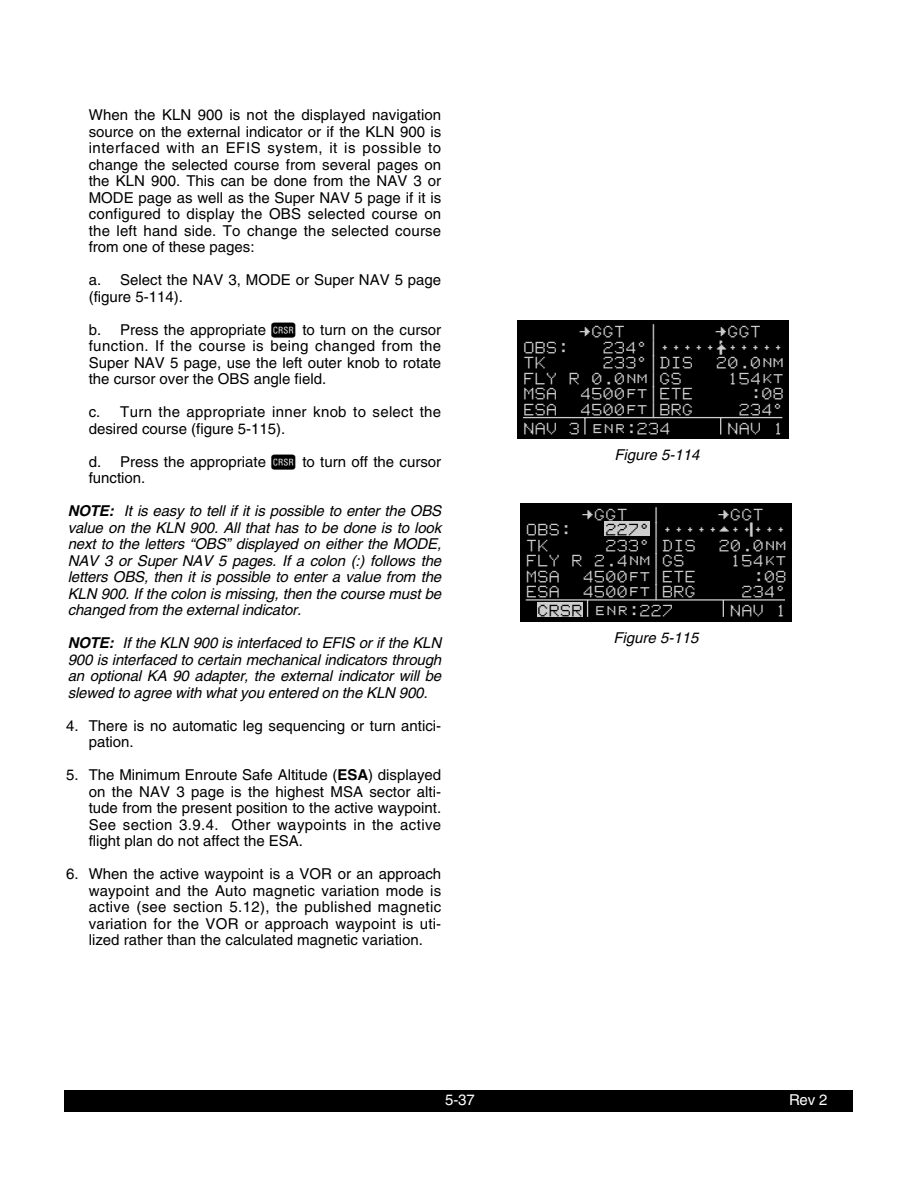
<style>
.page{position:relative;width:918px;height:1188px;background:#fff}
.page>*{position:absolute;margin:0;border:0;box-sizing:border-box;transform-origin:0 0}
.t1{font:15.45px "KLN88 Mac Font";color:#cdcdcd}
.t2{font:15px/16.5px "Helvetica";color:#000;text-align:justify}
.t3{font:italic 15px/16.5px "Helvetica";letter-spacing:-.01em;color:#000;text-align:justify}
.t4{font:15px/16.5px "Helvetica";letter-spacing:.02em;color:#000}
.t5{font:15px "Helvetica";color:#fff}
.s1{font-family:"KLN900 But"}
.s2{font-weight:700}
.s3{color:#000}
</style>
<div class="page">
<div style="left:65px;top:1091px;width:788px;height:21px;background:#000"></div>
<div style="left:518px;top:321px;width:271px;height:118px;background:#000"></div>
<hr style="left:523px;top:417px;width:259px;height:1px;background:#cdcdcd">
<svg style="left:584px;top:418px;width:2px;height:17px"></svg>
<svg style="left:720px;top:418px;width:1px;height:17px"></svg>
<div style="left:520px;top:503px;width:271px;height:118px;background:#000"></div>
<hr style="left:526px;top:599px;width:259px;height:2px;background:#cdcdcd">
<svg style="left:587px;top:601px;width:1px;height:16px"></svg>
<svg style="left:723px;top:601px;width:1px;height:16px"></svg>
<div style="left:537px;top:602px;width:45px;height:15px;background:#cdcdcd"></div>
<div style="left:605px;top:521px;width:45px;height:14px;background:#cdcdcd"></div>
<p class="t2" style="left:89px;top:108px;width:354px">When the KLN 900 is not the displayed navigation source on the external indicator or if the KLN 900 is interfaced with an EFIS system, it is possible to change the selected course from several pages on the KLN 900. This can be done from the NAV 3 or MODE page as well as the Super NAV 5 page if it is configured to display the OBS selected course on the left hand side. To change the selected course from one of these pages:</p>
<p class="t2" style="left:89px;top:273px;width:354px">a. Select the NAV 3, MODE or Super NAV 5 page (figure 5-114).</p>
<p class="t2" style="left:89px;top:323px;width:354px">b. Press the appropriate <span class="s1">C</span> to turn on the cursor function. If the course is being changed from the Super NAV 5 page, use the left outer knob to rotate the cursor over the OBS angle field.</p>
<p class="t4" style="left:89px;top:405px;width:354px">c. Turn the appropriate inner knob to select the desired course (figure 5-115).</p>
<p class="t2" style="left:89px;top:455px;width:354px">d. Press the appropriate <span class="s1">C</span> to turn off the cursor function.</p>
<p class="t3" style="left:68px;top:504px;width:375px"><span class="s2">NOTE:</span> It is easy to tell if it is possible to enter the OBS value on the KLN 900. All that has to be done is to look next to the letters “OBS” displayed on either the MODE, NAV 3 or Super NAV 5 pages. If a colon (:) follows the letters OBS, then it is possible to enter a value from the KLN 900. If the colon is missing, then the course must be changed from the external indicator.</p>
<p class="t3" style="left:68px;top:636px;width:375px"><span class="s2">NOTE:</span> If the KLN 900 is interfaced to EFIS or if the KLN 900 is interfaced to certain mechanical indicators through an optional KA 90 adapter, the external indicator will be slewed to agree with what you entered on the KLN 900.</p>
<p class="t2" style="left:89px;top:719px;width:354px;text-indent:-22px">4. There is no automatic leg sequencing or turn antici&shy;pation.</p>
<p class="t2" style="left:89px;top:768px;width:354px;text-indent:-22px">5. The Minimum Enroute Safe Altitude (<span class="s2">ESA</span>) displayed on the NAV 3 page is the highest MSA sector alti&shy;tude from the present position to the active waypoint.<br>See section 3.9.4. Other waypoints in the active flight plan do not affect the ESA.</p>
<p class="t2" style="left:89px;top:867px;width:354px;text-indent:-22px">6. When the active waypoint is a VOR or an approach waypoint and the Auto magnetic variation mode is active (see section 5.12), the published magnetic variation for the VOR or approach waypoint is uti&shy;lized rather than the calculated magnetic variation.</p>
<p class="t1" style="left:580px;top:330px;width:47px">=GGT</p>
<p class="t1" style="left:648px;top:330px;width:13px">|</p>
<p class="t1" style="left:716px;top:330px;width:47px">=GGT</p>
<p class="t1" style="left:523px;top:346px;width:47px">OBS:</p>
<p class="t1" style="left:602px;top:346px;width:183px">234^|+++++Ê+++++</p>
<p class="t1" style="left:523px;top:361px;width:24px">TK</p>
<p class="t1" style="left:602px;top:361px;width:92px">233^|DIS</p>
<p class="t1" style="left:716px;top:361px;width:69px">20.0nm</p>
<p class="t1" style="left:523px;top:377px;width:160px">FLY R 0.0nm|GS</p>
<p class="t1" style="left:727px;top:377px;width:58px">154kt</p>
<p class="t1" style="left:523px;top:392px;width:35px">MSA</p>
<p class="t1" style="left:580px;top:392px;width:115px">4500ft|ETE</p>
<p class="t1" style="left:750px;top:392px;width:35px">:08</p>
<p class="t1" style="left:523px;top:408px;width:35px">ESA</p>
<p class="t1" style="left:580px;top:408px;width:115px">4500ft|BRG</p>
<p class="t1" style="left:738px;top:408px;width:47px">234^</p>
<p class="t1" style="left:523px;top:427px;width:149px">NAV 3 enr:234</p>
<p class="t1" style="left:727px;top:427px;width:58px">NAV 1</p>
<p class="t3" style="left:614px;top:448px;width:87px">Figure 5-114</p>
<p class="t1" style="left:582px;top:513px;width:47px">=GGT</p>
<p class="t1" style="left:650px;top:513px;width:13px">|</p>
<p class="t1" style="left:718px;top:513px;width:47px">=GGT</p>
<p class="t1" style="left:526px;top:528px;width:47px">OBS:</p>
<p class="t1" style="left:605px;top:528px;width:183px"><span class="s3">227^</span>|+++++i+·+++</p>
<p class="t1" style="left:526px;top:544px;width:24px">TK</p>
<p class="t1" style="left:605px;top:544px;width:92px">233^|DIS</p>
<p class="t1" style="left:718px;top:544px;width:69px">20.0nm</p>
<p class="t1" style="left:526px;top:559px;width:160px">FLY R 2.4nm|GS</p>
<p class="t1" style="left:730px;top:559px;width:58px">154kt</p>
<p class="t1" style="left:526px;top:575px;width:35px">MSA</p>
<p class="t1" style="left:582px;top:575px;width:115px">4500ft|ETE</p>
<p class="t1" style="left:752px;top:575px;width:35px">:08</p>
<p class="t1" style="left:526px;top:590px;width:35px">ESA</p>
<p class="t1" style="left:582px;top:590px;width:115px">4500ft|BRG</p>
<p class="t1" style="left:741px;top:590px;width:47px">234^</p>
<p class="t1" style="left:537px;top:610px;width:137px"><span class="s3">CRSR</span> enr:227</p>
<p class="t1" style="left:730px;top:610px;width:58px">NAV 1</p>
<p class="t3" style="left:613px;top:631px;width:87px">Figure 5-115</p>
<p class="t5" style="left:445px;top:1095px;width:31px">5-37</p>
<p class="t5" style="left:789px;top:1094px;width:40px">Rev 2</p>
</div>
